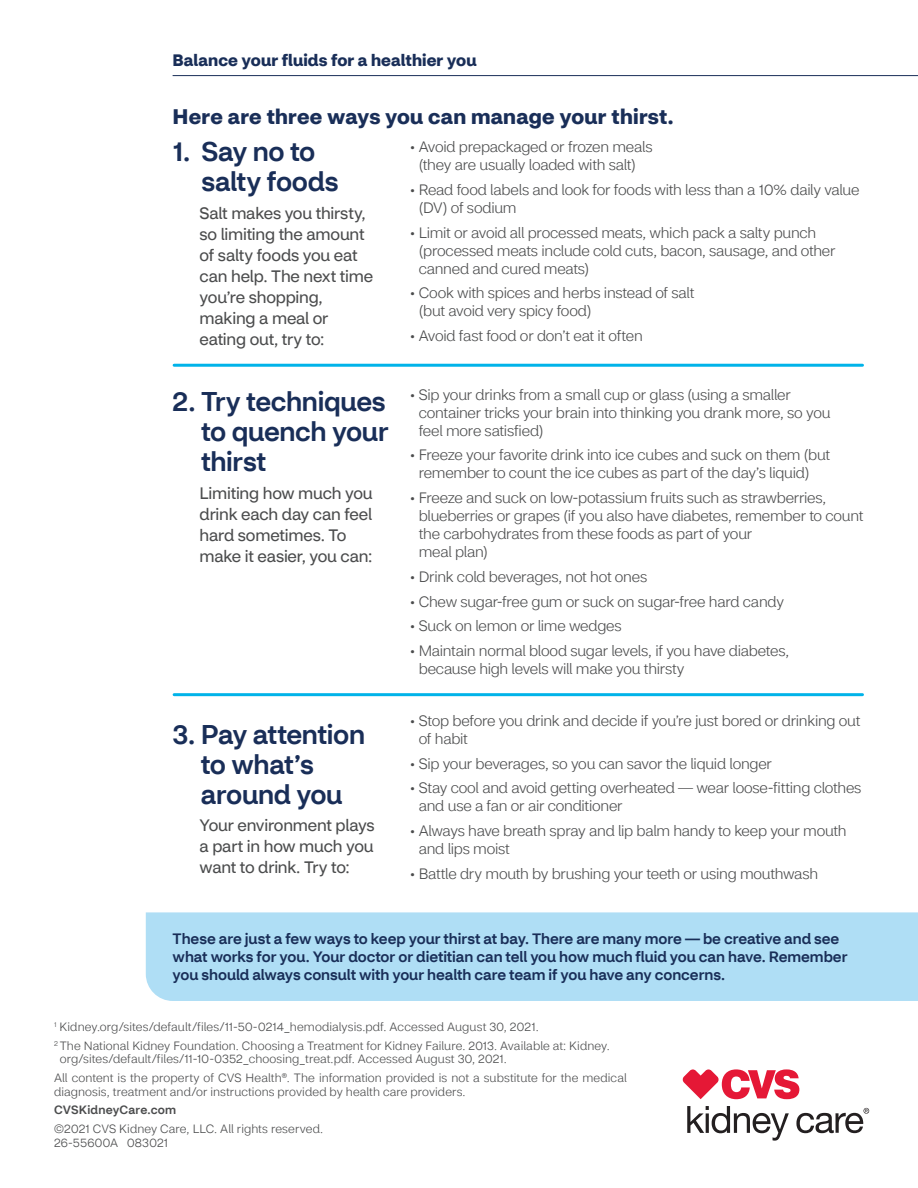
<style>
.page{position:relative;width:918px;height:1188px;background:#fff}
.page>*{position:absolute;margin:0;border:0;box-sizing:border-box;transform-origin:0 0}
.t1{font:500 27px/30px "CVS Health Sans";letter-spacing:-.01em;color:#192e58}
.t2{font:700 21px "CVS Health Sans";letter-spacing:.01em;color:#192e58}
.t3{font:16.5px/21px "CVS Health Sans";letter-spacing:-.01em;color:#4b4c4d}
.t4{font:700 16.5px "CVS Health Sans";letter-spacing:.005em;color:#192e58}
.t5{font:300 15px/18px "CVS Health Sans";letter-spacing:-.015em;color:#4b4c4d}
.t6{font:500 15px/18px "CVS Health Sans";color:#192e58}
.t7{font:300 12px/18.9px "CVS Health Sans";letter-spacing:.005em;color:#4b4c4d}
.t8{font:500 12px "CVS Health Sans";letter-spacing:.015em;color:#4b4c4d}
</style>
<div class="page">
<hr style="left:173px;top:75px;width:745px;height:1px;background:#192e58">
<hr style="left:174px;top:693px;width:688px;height:3px;background:#00b3e9">
<hr style="left:174px;top:364px;width:688px;height:3px;background:#00b3e9">
<div style="left:146px;top:912px;width:772px;height:89px;background:#afdef5"></div>
<svg style="left:682px;top:1069px;width:117px;height:30px"></svg>
<svg style="left:687px;top:1106px;width:102px;height:35px"></svg>
<svg style="left:796px;top:1108px;width:73px;height:25px"></svg>
<p class="t4" style="left:173px;top:50px;width:306px">Balance your fluids for a healthier you</p>
<h2 class="t2" style="left:173px;top:104px;width:503px">Here are three ways you can manage your thirst.</h2>
<h3 class="t1" style="left:202px;top:137px;width:138px;text-indent:-29px">1. Say no to salty foods</h3>
<p class="t3" style="left:200px;top:203px;width:175px">Salt makes you thirsty, so limiting the amount of salty foods you eat can help. The next time you’re shopping, making a meal or eating out, try to:</p>
<p class="t5" style="left:410px;top:138px;width:244px;text-align:center">• Avoid prepackaged or frozen meals (they are usually loaded with salt)</p>
<p class="t5" style="left:419px;top:181px;width:442px;text-indent:-9px">• Read food labels and look for foods with less than a 10% daily value (DV) of sodium</p>
<p class="t5" style="left:419px;top:223px;width:418px;text-indent:-9px">• Limit or avoid all processed meats, which pack a salty punch (processed meats include cold cuts, bacon, sausage, and other canned and cured meats)</p>
<p class="t5" style="left:419px;top:284px;width:277px;text-indent:-9px">• Cook with spices and herbs instead of salt (but avoid very spicy food)</p>
<p class="t5" style="left:410px;top:327px;width:234px">• Avoid fast food or don’t eat it often</p>
<h3 class="t1" style="left:201px;top:386px;width:189px;text-align:justify;text-indent:-28px">2. Try techniques to quench your thirst</h3>
<p class="t3" style="left:200px;top:482px;width:175px">Limiting how much you drink each day can feel hard sometimes. To make it easier, you can:</p>
<h3 class="t1" style="left:201px;top:719px;width:166px;text-indent:-28px">3. Pay attention to what’s around you</h3>
<p class="t3" style="left:200px;top:815px;width:177px;text-align:justify">Your environment plays a part in how much you want to drink. Try to:</p>
<p class="t5" style="left:419px;top:385px;width:413px;text-indent:-9px">• Sip your drinks from a small cup or glass (using a smaller container tricks your brain into thinking you drank more, so you feel more satisfied)</p>
<p class="t5" style="left:419px;top:446px;width:413px;text-indent:-9px">• Freeze your favorite drink into ice cubes and suck on them (but remember to count the ice cubes as part of the day’s liquid)</p>
<p class="t5" style="left:419px;top:489px;width:446px;text-indent:-9px">• Freeze and suck on low-potassium fruits such as strawberries, blueberries or grapes (if you also have diabetes, remember to count the carbohydrates from these foods as part of your<br>meal plan)</p>
<p class="t5" style="left:410px;top:568px;width:239px">• Drink cold beverages, not hot ones</p>
<p class="t5" style="left:410px;top:592px;width:376px">• Chew sugar-free gum or suck on sugar-free hard candy</p>
<p class="t5" style="left:410px;top:617px;width:213px">• Suck on lemon or lime wedges</p>
<p class="t5" style="left:419px;top:642px;width:372px;text-indent:-9px">• Maintain normal blood sugar levels, if you have diabetes, because high levels will make you thirsty</p>
<p class="t5" style="left:419px;top:712px;width:443px;text-indent:-9px">• Stop before you drink and decide if you’re just bored or drinking out of habit</p>
<p class="t5" style="left:410px;top:754px;width:364px">• Sip your beverages, so you can savor the liquid longer</p>
<p class="t5" style="left:419px;top:779px;width:444px;text-indent:-9px">• Stay cool and avoid getting overheated — wear loose-fitting clothes and use a fan or air conditioner</p>
<p class="t5" style="left:419px;top:822px;width:429px;text-indent:-9px">• Always have breath spray and lip balm handy to keep your mouth and lips moist</p>
<p class="t5" style="left:410px;top:865px;width:410px">• Battle dry mouth by brushing your teeth or using mouthwash</p>
<p class="t6" style="left:173px;top:930px;width:676px">These are just a few ways to keep your thirst at bay. There are many more — be creative and see what works for you. Your doctor or dietitian can tell you how much fluid you can have. Remember you should always consult with your health care team if you have any concerns.</p>
<p class="t7" style="left:54px;top:1017px;width:557px"><sup>1</sup> Kidney.org/sites/default/files/11-50-0214_hemodialysis.pdf. Accessed August 30, 2021.<br><sup>2</sup> The National Kidney Foundation. Choosing a Treatment for Kidney Failure. 2013. Available at: Kidney.</p>
<p class="t7" style="left:60px;top:1050px;width:449px">org/sites/default/files/11-10-0352_choosing_treat.pdf. Accessed August 30, 2021.</p>
<p class="t7" style="left:54px;top:1071px;width:574px;line-height:13.5px">All content is the property of CVS Health®. The information provided is not a substitute for the medical diagnosis, treatment and/or instructions provided by health care providers.</p>
<p class="t8" style="left:54px;top:1103px;width:124px">CVSKidneyCare.com</p>
<p class="t7" style="left:54px;top:1120px;width:271px">©2021 CVS Kidney Care, LLC. All rights reserved.</p>
<p class="t7" style="left:54px;top:1133px;width:116px">26-55600A 083021</p>
</div>
